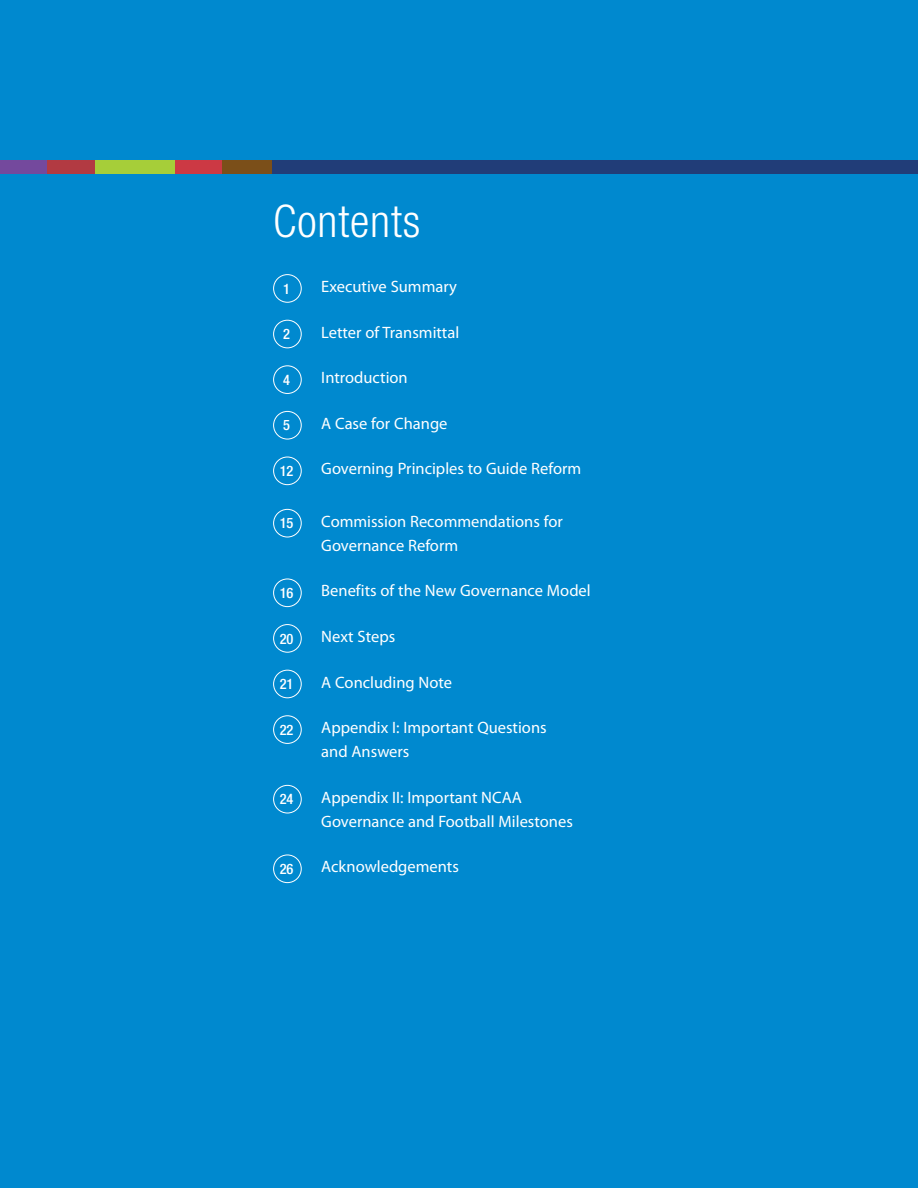
<style>
.page{position:relative;width:918px;height:1188px;background:#0089cf}
.page>*{position:absolute;margin:0;border:0;box-sizing:border-box;transform-origin:0 0}
.t1{font:300 condensed 45px "Helvetica Neue LT Std";letter-spacing:.02em;color:#fff}
.t2{font:16.5px/24px "Myriad Pro";color:#fff}
.t3{font:500 condensed 14.4px "Helvetica Neue LT Std";color:#fff}
</style>
<div class="page">
<div style="left:273px;top:274px;width:29px;height:29px;border:1px solid #fff;border-radius:50%"></div>
<div style="left:273px;top:320px;width:29px;height:28px;border:1px solid #fff;border-radius:50%"></div>
<div style="left:273px;top:366px;width:29px;height:28px;border:1px solid #fff;border-radius:50%"></div>
<div style="left:273px;top:411px;width:29px;height:28px;border:1px solid #fff;border-radius:50%"></div>
<div style="left:273px;top:457px;width:29px;height:28px;border:1px solid #fff;border-radius:50%"></div>
<div style="left:273px;top:509px;width:29px;height:28px;border:1px solid #fff;border-radius:50%"></div>
<div style="left:273px;top:579px;width:29px;height:28px;border:1px solid #fff;border-radius:50%"></div>
<div style="left:273px;top:624px;width:29px;height:29px;border:1px solid #fff;border-radius:50%"></div>
<div style="left:273px;top:670px;width:29px;height:28px;border:1px solid #fff;border-radius:50%"></div>
<div style="left:273px;top:715px;width:29px;height:29px;border:1px solid #fff;border-radius:50%"></div>
<div style="left:273px;top:785px;width:29px;height:28px;border:1px solid #fff;border-radius:50%"></div>
<div style="left:273px;top:855px;width:29px;height:28px;border:1px solid #fff;border-radius:50%"></div>
<div style="left:271px;top:160px;width:647px;height:13px;background:#213d78"></div>
<div style="left:47px;top:160px;width:49px;height:13px;background:#b23a42"></div>
<div style="left:174px;top:160px;width:49px;height:13px;background:#cc3944"></div>
<div style="left:222px;top:160px;width:50px;height:13px;background:#7b4f19"></div>
<div style="left:0;top:160px;width:47px;height:13px;background:#74499d"></div>
<div style="left:95px;top:160px;width:80px;height:13px;background:#a6ce39"></div>
<h1 class="t1" style="left:273px;top:195px;width:149px">Contents</h1>
<p class="t3" style="left:283px;top:280px;width:8px">1</p>
<p class="t2" style="left:321px;top:275px;width:137px">Executive Summary</p>
<p class="t3" style="left:283px;top:325px;width:8px">2</p>
<p class="t2" style="left:321px;top:320px;width:140px">Letter of Transmittal</p>
<p class="t3" style="left:283px;top:371px;width:8px">4</p>
<p class="t2" style="left:321px;top:366px;width:88px">Introduction</p>
<p class="t3" style="left:283px;top:417px;width:8px">5</p>
<p class="t2" style="left:321px;top:412px;width:128px">A Case for Change</p>
<p class="t3" style="left:280px;top:462px;width:15px">12</p>
<p class="t2" style="left:321px;top:457px;width:261px">Governing Principles to Guide Reform</p>
<p class="t3" style="left:280px;top:515px;width:15px">15</p>
<p class="t2" style="left:321px;top:510px;width:243px">Commission Recommendations for<br>Governance Reform</p>
<p class="t3" style="left:280px;top:584px;width:15px">16</p>
<p class="t2" style="left:321px;top:579px;width:271px">Benefits of the New Governance Model</p>
<p class="t3" style="left:280px;top:630px;width:15px">20</p>
<p class="t2" style="left:321px;top:625px;width:75px">Next Steps</p>
<p class="t3" style="left:280px;top:675px;width:15px">21</p>
<p class="t2" style="left:321px;top:670px;width:132px">A Concluding Note</p>
<p class="t3" style="left:280px;top:721px;width:15px">22</p>
<p class="t2" style="left:321px;top:716px;width:227px">Appendix I: Important Questions and Answers</p>
<p class="t3" style="left:280px;top:791px;width:15px">24</p>
<p class="t2" style="left:321px;top:786px;width:253px">Appendix II: Important NCAA<br>Governance and Football Milestones</p>
<p class="t3" style="left:280px;top:860px;width:15px">26</p>
<p class="t2" style="left:321px;top:855px;width:139px">Acknowledgements</p>
</div>
